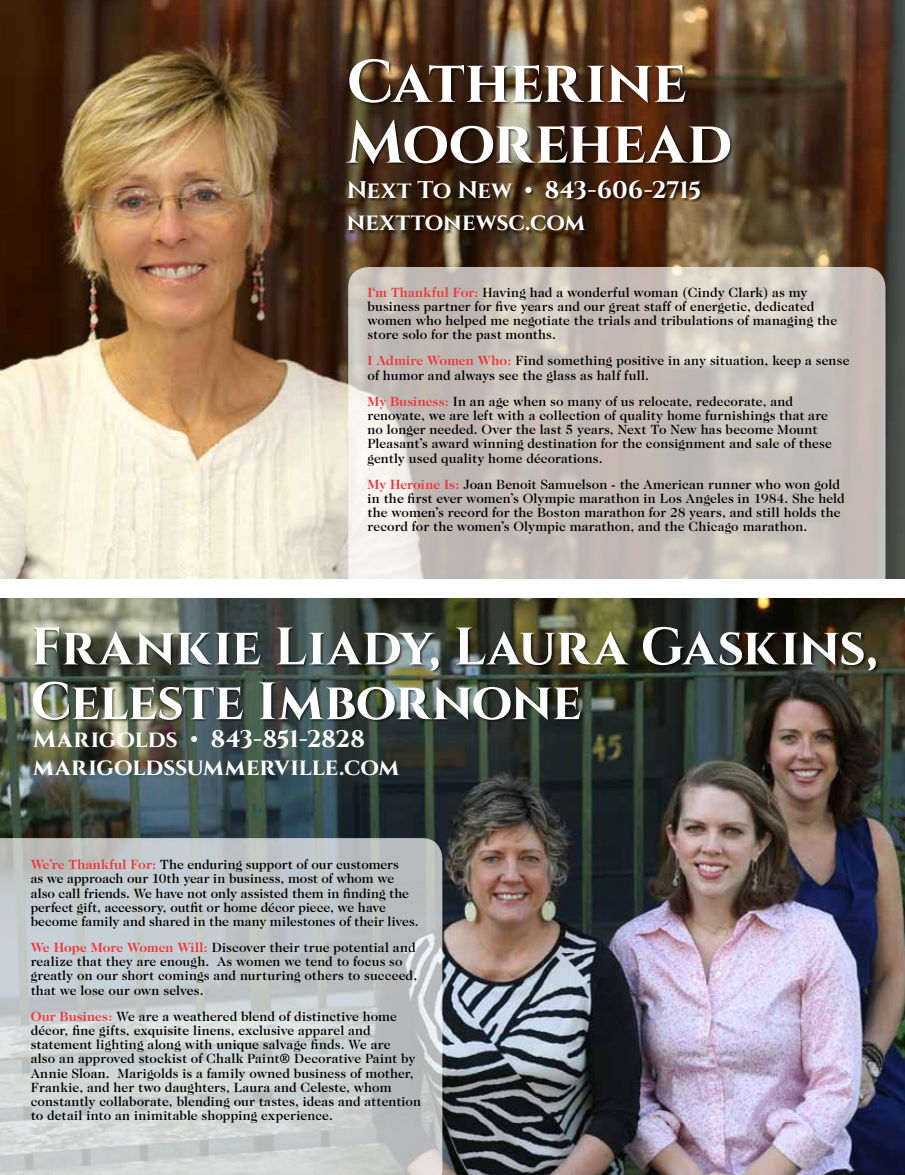
<style>
.page{position:relative;width:905px;height:1175px;background:#fff}
.page>*{position:absolute;margin:0;border:0;box-sizing:border-box;transform-origin:0 0}
.t1{font:700 60px/60.8px "Cinzel";letter-spacing:-.005em;color:#fff}
.t2{font:700 52.5px/54.8px "Cinzel";color:#fff}
.t3{font:700 24px/32.2px "Cinzel";letter-spacing:-.005em;color:#fff}
.t4{font:500 13.5px/14.2px "Caslon Two Twenty Four";letter-spacing:.01em;color:#000}
.s1{font-weight:700;color:#ef373b}
</style>
<div class="page">
<img style="left:0;top:0;width:904px;height:578px">
<svg style="left:348px;top:267px;width:537px;height:423px;fill:#c5bdb8"></svg>
<div style="left:346px;top:59px;width:387px;height:175px;background:#000;opacity:.6"></div>
<img style="left:0;top:598px;width:904px;height:576px">
<div style="left:33px;top:626px;width:846px;height:97px;background:#000;opacity:.6"></div>
<svg style="left:0;top:838px;width:442px;height:336px"></svg>
<h1 class="t1" style="left:346px;top:54px;width:387px">Catherine<br>Moorehead</h1>
<h3 class="t3" style="left:346px;top:175px;width:356px">Next To New • 843-606-2715 nexttonewsc.com</h3>
<p class="t4" style="left:367px;top:285px;width:471px"><span class="s1">I‘m Thankful For:</span> Having had a wonderful woman (Cindy Clark) as my business partner for five years and our great staff of energetic, dedicated women who helped me negotiate the trials and tribulations of managing the store solo for the past months.</p>
<p class="t4" style="left:367px;top:353px;width:483px"><span class="s1">I Admire Women Who:</span> Find something positive in any situation, keep a sense of humor and always see the glass as half full.</p>
<p class="t4" style="left:367px;top:394px;width:466px"><span class="s1">My Business:</span> In an age when so many of us relocate, redecorate, and renovate, we are left with a collection of quality home furnishings that are no longer needed. Over the last 5 years, Next To New has become Mount Pleasant’s award winning destination for the consignment and sale of these gently used quality home décorations.</p>
<p class="t4" style="left:367px;top:476px;width:478px"><span class="s1">My Heroine Is:</span> Joan Benoit Samuelson - the American runner who won gold in the first ever women’s Olympic marathon in Los Angeles in 1984. She held the women’s record for the Boston marathon for 28 years, and still holds the record for the women’s Olympic marathon, and the Chicago marathon.</p>
<h2 class="t2" style="left:31px;top:621px;width:848px">Frankie Liady, Laura Gaskins,<br>Celeste Imbornone</h2>
<h3 class="t3" style="left:33px;top:725px;width:368px;line-height:28.8px">Marigolds • 843-851-2828 marigoldssummerville.com</h3>
<p class="t4" style="left:31px;top:857px;width:389px"><span class="s1">We’re Thankful For:</span> The enduring support of our customers<br>as we approach our 10th year in business, most of whom we also call friends. We have not only assisted them in finding the perfect gift, accessory, outfit or home décor piece, we have become family and shared in the many milestones of their lives.</p>
<p class="t4" style="left:31px;top:940px;width:388px"><span class="s1">We Hope More Women Will:</span> Discover their true potential and realize that they are enough. As women we tend to focus so greatly on our short comings and nurturing others to succeed, that we lose our own selves.</p>
<p class="t4" style="left:31px;top:1008px;width:392px"><span class="s1">Our Busines:</span> We are a weathered blend of distinctive home décor, fine gifts, exquisite linens, exclusive apparel and statement lighting along with unique salvage finds. We are<br>also an approved stockist of Chalk Paint® Decorative Paint by Annie Sloan. Marigolds is a family owned business of mother, Frankie, and her two daughters, Laura and Celeste, whom constantly collaborate, blending our tastes, ideas and attention to detail into an inimitable shopping experience.</p>
</div>
